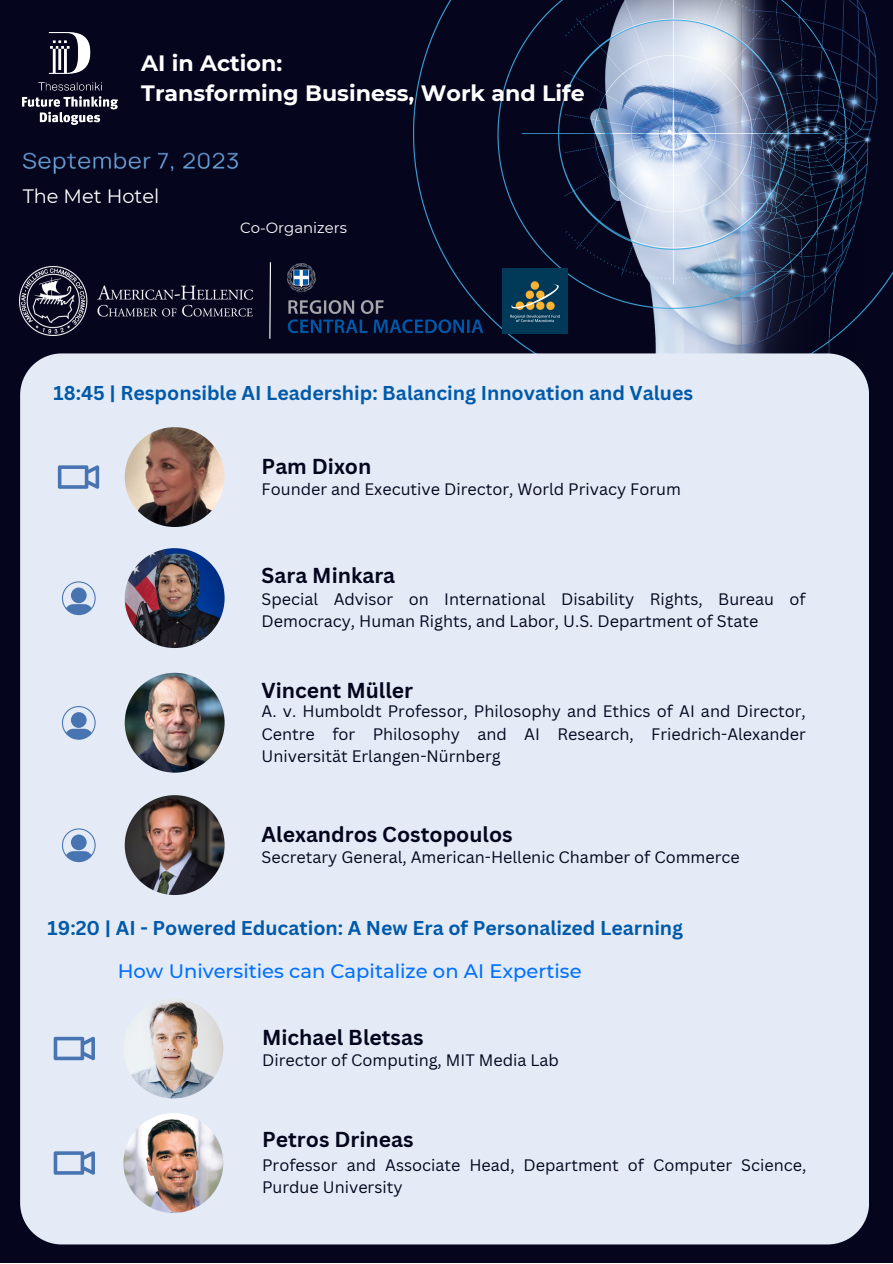
<style>
.page{position:relative;width:893px;height:1264px;background:#fff}
.page>*{position:absolute;margin:0;border:0;box-sizing:border-box;transform-origin:0 0}
.t1{font:700 22.2px "Montserrat";color:#fff}
.t2{font:700 21px "Canva Sans";color:#05061e}
.t3{font:700 19.5px "Canva Sans";color:#005aa9}
.t4{font:500 19.5px "Montserrat";color:#0070ff}
.t5{font:19.35px "Montserrat";color:#fff}
.t6{font:16.2px/22.5px "Canva Sans";color:#05061e}
.t7{font:14.85px "Montserrat";color:#fff}
</style>
<div class="page">
<div style="left:0;top:0;width:892px;height:1262px;background:#05061e"></div>
<img style="left:413px;top:0;width:479px;height:353px">
<img style="left:23px;top:33px;width:94px;height:92px">
<img style="left:23px;top:152px;width:215px;height:22px">
<img style="left:20px;top:266px;width:233px;height:69px">
<img style="left:287px;top:263px;width:196px;height:74px">
<img style="left:502px;top:268px;width:65px;height:65px">
<svg style="left:269px;top:262px;width:2px;height:77px"></svg>
<div style="left:20px;top:353px;width:849px;height:891px;background:#e4ebf6"></div>
<img style="left:125px;top:427px;width:99px;height:100px">
<svg style="left:58px;top:465px;width:41px;height:24px"></svg>
<svg style="left:62px;top:828px;width:34px;height:34px"></svg>
<img style="left:125px;top:795px;width:99px;height:100px">
<svg style="left:62px;top:706px;width:34px;height:33px"></svg>
<img style="left:125px;top:672px;width:99px;height:100px">
<svg style="left:62px;top:581px;width:34px;height:34px"></svg>
<img style="left:125px;top:548px;width:99px;height:100px">
<img style="left:123px;top:1113px;width:100px;height:99px">
<img style="left:123px;top:998px;width:100px;height:100px">
<svg style="left:54px;top:1036px;width:41px;height:24px"></svg>
<svg style="left:54px;top:1151px;width:41px;height:23px"></svg>
<p class="t1" style="left:141px;top:49px;width:142px">AI in Action:</p>
<p class="t1" style="left:141px;top:80px;width:445px">Transforming Business, Work and Life</p>
<p class="t5" style="left:23px;top:184px;width:138px">The Met Hotel</p>
<p class="t7" style="left:240px;top:218px;width:108px">Co-Organizers</p>
<p class="t3" style="left:53px;top:379px;width:641px">18:45 | Responsible AI Leadership: Balancing Innovation and Values</p>
<p class="t2" style="left:261px;top:451px;width:111px">Pam Dixon</p>
<p class="t6" style="left:261px;top:477px;width:421px">Founder and Executive Director, World Privacy Forum</p>
<p class="t2" style="left:261px;top:561px;width:135px">Sara Minkara</p>
<p class="t6" style="left:261px;top:587px;width:545px">Special Advisor on International Disability Rights, Bureau of<br>Democracy, Human Rights, and Labor, U.S. Department of State</p>
<p class="t2" style="left:261px;top:675px;width:153px">Vincent Müller</p>
<p class="t6" style="left:261px;top:699px;width:545px;text-align:justify">A. v. Humboldt Professor, Philosophy and Ethics of AI and Director, Centre for Philosophy and AI Research, Friedrich-Alexander Universität Erlangen-Nürnberg</p>
<p class="t2" style="left:261px;top:819px;width:252px">Alexandros Costopoulos</p>
<p class="t6" style="left:261px;top:845px;width:479px">Secretary General, American-Hellenic Chamber of Commerce</p>
<p class="t3" style="left:48px;top:913px;width:637px">19:20 | AI - Powered Education: A New Era of Personalized Learning</p>
<p class="t4" style="left:118px;top:959px;width:465px">How Universities can Capitalize on AI Expertise</p>
<p class="t2" style="left:262px;top:1022px;width:163px">Michael Bletsas</p>
<p class="t6" style="left:262px;top:1048px;width:298px">Director of Computing, MIT Media Lab</p>
<p class="t2" style="left:262px;top:1124px;width:153px">Petros Drineas</p>
<p class="t6" style="left:262px;top:1153px;width:545px">Professor and Associate Head, Department of Computer Science,<br>Purdue University</p>
</div>
